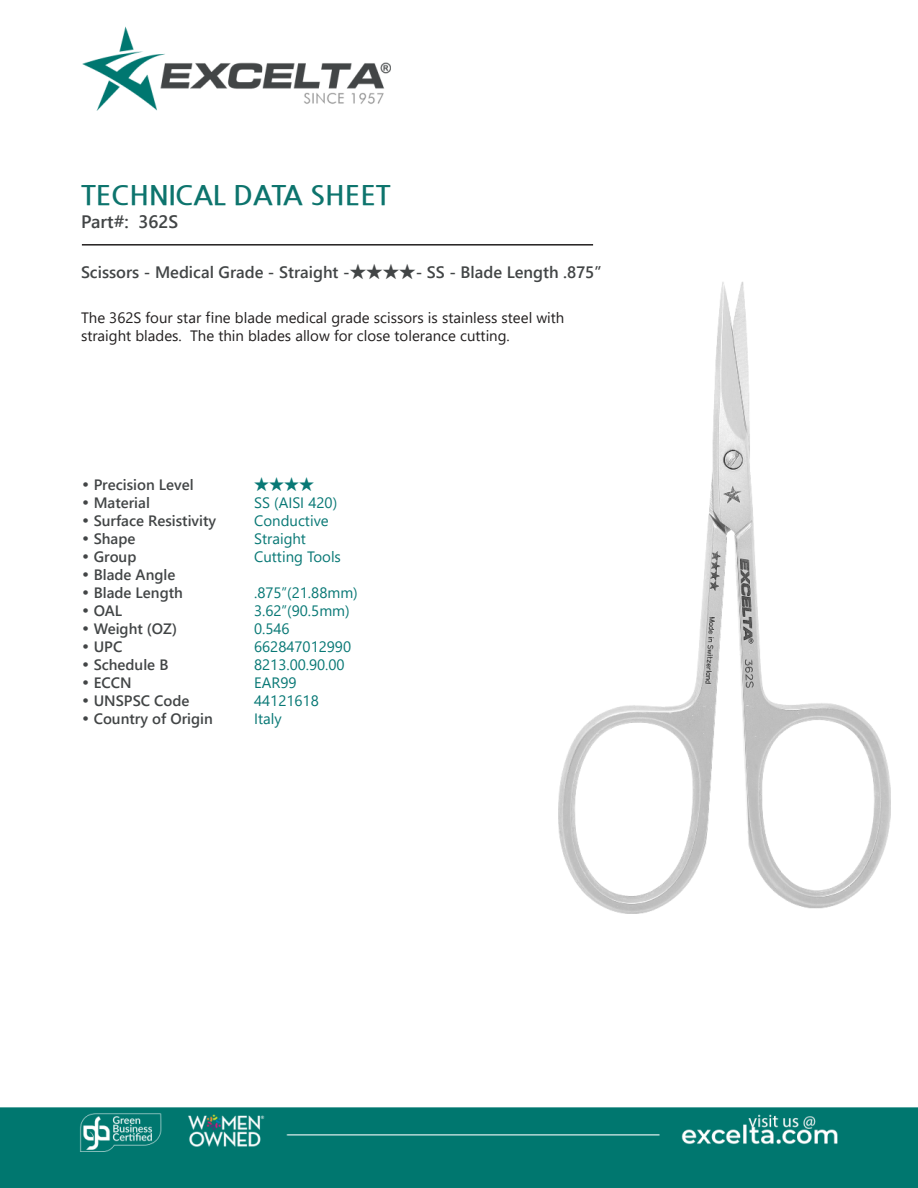
<style>
.page{position:relative;width:918px;height:1188px;background:#fff}
.page>*{position:absolute;margin:0;border:0;box-sizing:border-box;transform-origin:0 0}
.t1{font:700 27px "Nanum Gothic";color:#0d746d}
.t2{font:700 18px "Yu Gothic UI";color:#424546}
.t3{font:700 16.5px "Yu Gothic UI";color:#424546}
.t4{font:700 15px "Yu Gothic UI";color:#424546}
.t5{font:15px/18px "Yu Gothic UI";color:#221f1f}
.t6{font:15px "Yu Gothic UI";color:#087875}
.s1{font-family:"Century Gothic";font-weight:400}
</style>
<div class="page">
<img style="left:0;top:26px;width:918px;height:1162px">
<img style="left:558px;top:281px;width:333px;height:633px">
<hr style="left:82px;top:244px;width:511px;height:2px;background:#221f1f">
<h1 class="t1" style="left:81px;top:179px;width:311px">TECHNICAL DATA SHEET</h1>
<p class="t2" style="left:81px;top:215px;width:99px">Part#: 362S</p>
<p class="t3" style="left:81px;top:262px;width:522px">Scissors - Medical Grade - Straight -★★★★- SS - Blade Length .875”</p>
<p class="t5" style="left:81px;top:306px;width:485px">The 362S four star 昀椀ne blade medical grade scissors is stainless steel with straight blades. The thin blades allow for close tolerance cutting.</p>
<p class="t4" style="left:81px;top:479px;width:114px"><span class="s1">•</span> Precision Level</p>
<p class="t6" style="left:254px;top:471px;width:61px">★★★★</p>
<p class="t4" style="left:81px;top:497px;width:70px"><span class="s1">•</span> Material</p>
<p class="t6" style="left:254px;top:489px;width:85px">SS (AISI 420)</p>
<p class="t4" style="left:81px;top:515px;width:137px"><span class="s1">•</span> Surface Resistivity</p>
<p class="t6" style="left:254px;top:515px;width:76px">Conductive</p>
<p class="t4" style="left:81px;top:533px;width:56px"><span class="s1">•</span> Shape</p>
<p class="t6" style="left:254px;top:533px;width:53px">Straight</p>
<p class="t4" style="left:81px;top:551px;width:57px"><span class="s1">•</span> Group</p>
<p class="t6" style="left:254px;top:543px;width:88px">Cutting Tools</p>
<p class="t4" style="left:81px;top:569px;width:96px"><span class="s1">•</span> Blade Angle</p>
<p class="t4" style="left:81px;top:587px;width:103px"><span class="s1">•</span> Blade Length</p>
<p class="t6" style="left:254px;top:579px;width:105px">.875”(21.88mm)</p>
<p class="t4" style="left:81px;top:605px;width:43px"><span class="s1">•</span> OAL</p>
<p class="t6" style="left:254px;top:597px;width:97px">3.62”(90.5mm)</p>
<p class="t4" style="left:81px;top:623px;width:98px"><span class="s1">•</span> Weight (OZ)</p>
<p class="t6" style="left:254px;top:615px;width:37px">0.546</p>
<p class="t4" style="left:81px;top:641px;width:43px"><span class="s1">•</span> UPC</p>
<p class="t6" style="left:254px;top:633px;width:99px">662847012990</p>
<p class="t4" style="left:81px;top:659px;width:89px"><span class="s1">•</span> Schedule B</p>
<p class="t6" style="left:254px;top:651px;width:92px">8213.00.90.00</p>
<p class="t4" style="left:81px;top:677px;width:52px"><span class="s1">•</span> ECCN</p>
<p class="t6" style="left:254px;top:669px;width:44px">EAR99</p>
<p class="t4" style="left:81px;top:695px;width:110px"><span class="s1">•</span> UNSPSC Code</p>
<p class="t6" style="left:254px;top:687px;width:66px">44121618</p>
<p class="t4" style="left:81px;top:713px;width:133px"><span class="s1">•</span> Country of Origin</p>
<p class="t6" style="left:254px;top:705px;width:29px">Italy</p>
</div>
